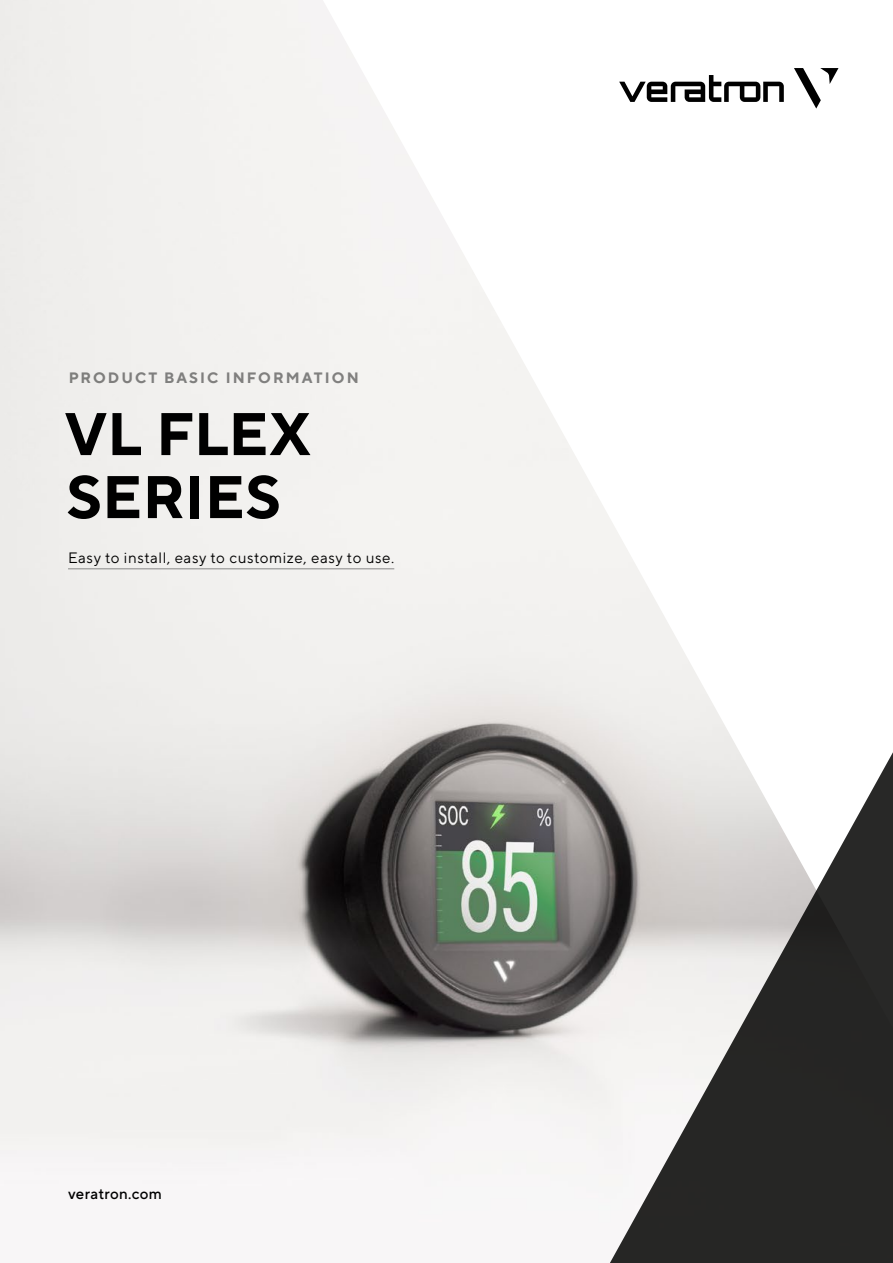
<style>
.page{position:relative;width:893px;height:1263px;background:#fff}
.page>*{position:absolute;margin:0;border:0;box-sizing:border-box;transform-origin:0 0}
.t1{font:700 60px/63px "TT Norms Pro";color:#000}
.t2{font:15px "TT Norms Pro";letter-spacing:.04em;color:#000}
.t3{font:700 15px "TT Norms Pro";letter-spacing:.14em;color:#878787}
.t4{font:500 15px "TT Norms Pro";letter-spacing:.02em;color:#000}
</style>
<div class="page">
<img style="left:0;top:0;width:839px;height:1174px">
<svg style="left:574px;top:428px;width:319px;height:835px"></svg>
<svg style="left:619px;top:75px;width:165px;height:27px"></svg>
<svg style="left:794px;top:68px;width:44px;height:41px"></svg>
<hr style="left:68px;top:568px;width:326px;height:1px;background:#878787">
<p class="t3" style="left:68px;top:367px;width:292px">PRODUCT BASIC INFORMATION</p>
<h1 class="t1" style="left:64px;top:398px;width:248px">VL FLEX<br>SERIES</h1>
<p class="t2" style="left:68px;top:547px;width:328px">Easy to install, easy to customize, easy to use.</p>
<p class="t4" style="left:68px;top:1183px;width:95px">veratron.com</p>
</div>
